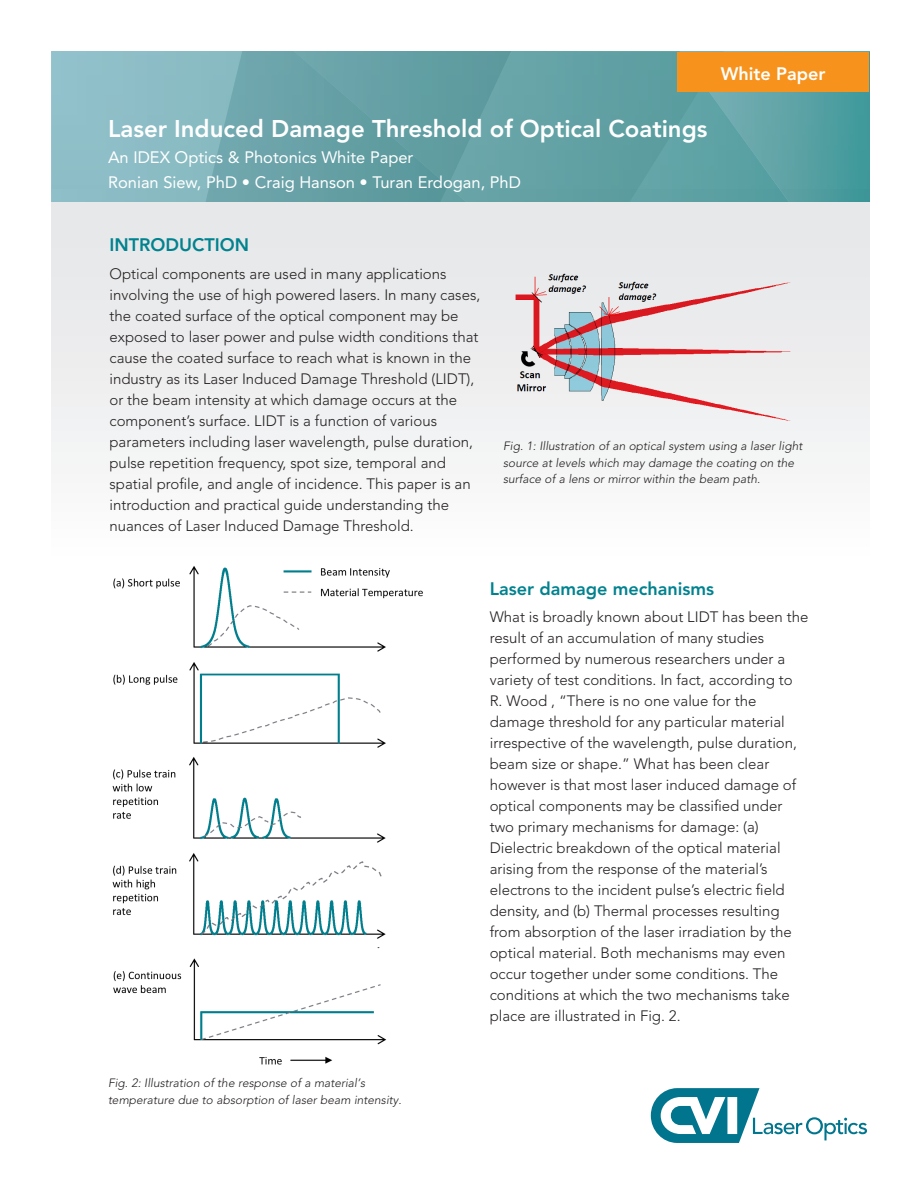
<style>
.page{position:relative;width:918px;height:1188px;background:#fff}
.page>*{position:absolute;margin:0;border:0;box-sizing:border-box;transform-origin:0 0}
.Grey_Bar{font:800 24px "Avenir LT Std";color:#fff}
.t1{font:800 18px "Avenir LT Std";color:#00828f}
.Yellow_Bar{font:800 18px "Avenir LT Std";color:#fff}
.Grey_Bar-2{font:16.5px "Avenir LT Std";color:#fff}
.body_10_14{font:300 15px/21px "Avenir LT Std";color:#231f20}
.psFootnote{font:italic 300 12px/16.5px "Avenir LT Std";color:#231f20}
</style>
<div class="page">
<div style="left:51px;top:189px;width:818px;height:370px;background:#f0f0f1"></div>
<svg style="left:728px;top:91px;width:141px;height:111px;background:#58a0a1"></svg>
<svg style="left:51px;top:52px;width:677px;height:150px;background:#6ea8ad"></svg>
<div style="left:678px;top:52px;width:191px;height:39px;background:#f7931d"></div>
<img style="left:515px;top:273px;width:276px;height:148px">
<img style="left:96px;top:551px;width:329px;height:514px">
<svg style="left:651px;top:1088px;width:216px;height:55px"></svg>
<p class="Yellow_Bar" style="left:721px;top:63px;width:106px">White Paper</p>
<p class="Grey_Bar" style="left:108px;top:115px;width:601px">Laser Induced Damage Threshold of Optical Coatings</p>
<p class="Grey_Bar-2" style="left:108px;top:148px;width:307px">An IDEX Optics &amp; Photonics White Paper</p>
<p class="Grey_Bar-2" style="left:108px;top:173px;width:415px">Ronian Siew, PhD • Craig Hanson • Turan Erdogan, PhD</p>
<p class="t1" style="left:110px;top:234px;width:141px">INTRODUCTION</p>
<p class="body_10_14" style="left:110px;top:263px;width:372px">Optical components are used in many applications involving the use of high powered lasers. In many cases, the coated surface of the optical component may be exposed to laser power and pulse width conditions that cause the coated surface to reach what is known in the industry as its Laser Induced Damage Threshold (LIDT), or the beam intensity at which damage occurs at the component’s surface. LIDT is a function of various parameters including laser wavelength, pulse duration, pulse repetition frequency, spot size, temporal and spatial profile, and angle of incidence. This paper is an introduction and practical guide understanding the nuances of Laser Induced Damage Threshold.</p>
<p class="psFootnote" style="left:503px;top:438px;width:301px">Fig. 1: Illustration of an optical system using a laser light source at levels which may damage the coating on the surface of a lens or mirror within the beam path.</p>
<p class="t1" style="left:490px;top:578px;width:226px">Laser damage mechanisms</p>
<p class="body_10_14" style="left:490px;top:607px;width:320px">What is broadly known about LIDT has been the result of an accumulation of many studies performed by numerous researchers under a variety of test conditions. In fact, according to R. Wood , “There is no one value for the damage threshold for any particular material irrespective of the wavelength, pulse duration, beam size or shape.” What has been clear however is that most laser induced damage of optical components may be classified under two primary mechanisms for damage: (a)<br>Dielectric breakdown of the optical material arising from the response of the material’s electrons to the incident pulse’s electric field density, and (b) Thermal processes resulting from absorption of the laser irradiation by the optical material. Both mechanisms may even occur together under some conditions. The conditions at which the two mechanisms take place are illustrated in Fig. 2.</p>
<p class="psFootnote" style="left:108px;top:1075px;width:295px">Fig. 2: Illustration of the response of a material’s temperature due to absorption of laser beam intensity.</p>
</div>
